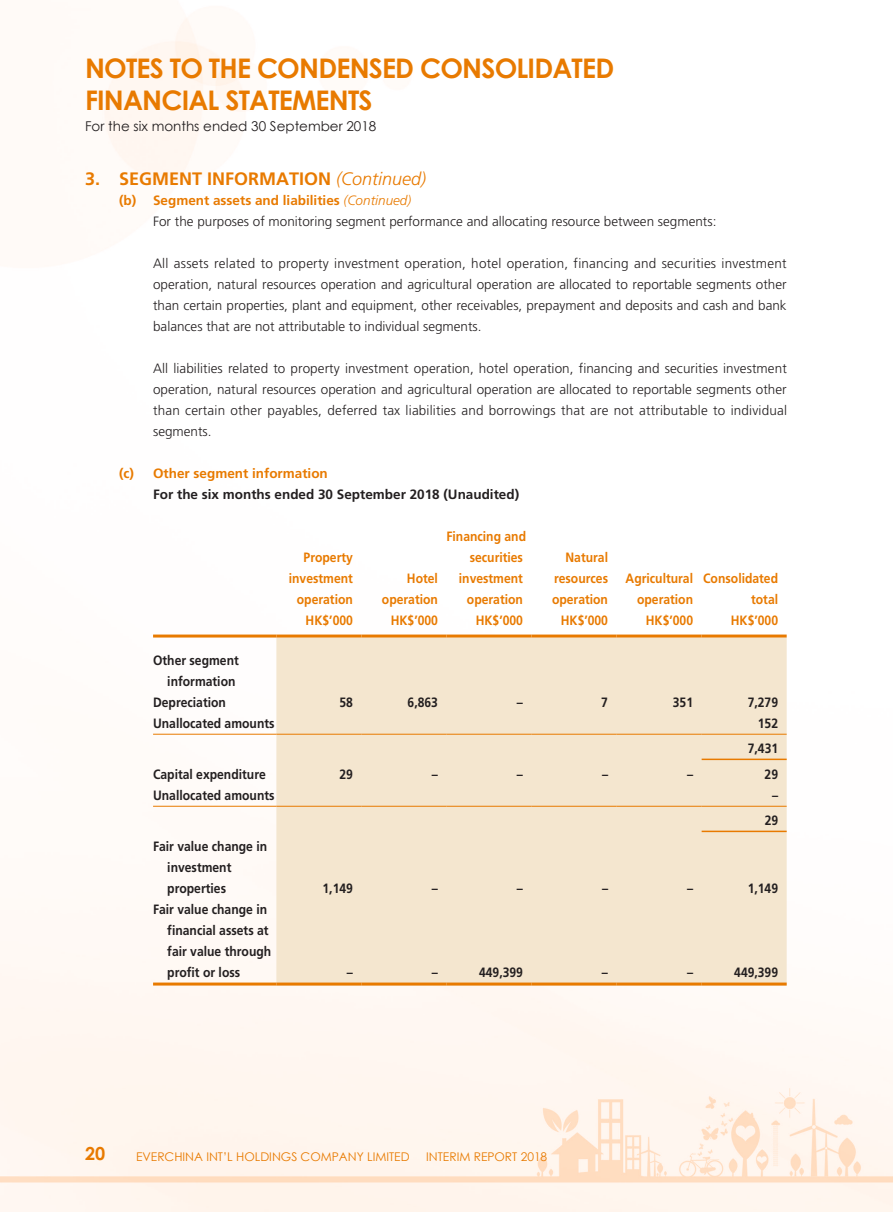
<style>
.page{position:relative;width:893px;height:1212px;background:#fff}
.page>*{position:absolute;margin:0;border:0;box-sizing:border-box;transform-origin:0 0}
.t1{font:700 27px/31.5px "Century Gothic";letter-spacing:-.03em;color:#e87a00}
.t2{font:700 18px "Frutiger LT Std";color:#e87a00}
.t3{font:700 18px "Century Gothic";color:#e87a00}
.t4{font:300 13.5px/21px "Frutiger LT Std";color:#231f20;text-align:justify}
.t5{font:700 13.5px/21px "Frutiger LT Std";color:#231f20;scale:.9 1}
.t6{font:700 13.5px/21px "Frutiger LT Std";color:#e87a00;text-align:right;scale:.9 1}
.t7{font:700 13.5px "Frutiger LT Std";color:#231f20}
.t8{font:13.5px "Century Gothic";color:#231f20}
.t9{font:700 13.5px "Frutiger LT Std";color:#e87a00}
.t10{font:12px "Century Gothic";color:#e87a00}
.s1{font-weight:300;font-style:italic}
.s2{font-weight:700;color:#e87a00}
.s3{font-style:italic;color:#e87a00}
</style>
<div class="page">
<img style="left:0;top:18px;width:893px;height:1194px">
<div style="left:276px;top:637px;width:511px;height:345px;background:#f4e6cf"></div>
<hr style="left:153px;top:634px;width:123px;height:3px;background:#e87a00">
<hr style="left:276px;top:634px;width:85px;height:3px;background:#e87a00">
<hr style="left:361px;top:634px;width:85px;height:3px;background:#e87a00">
<hr style="left:446px;top:634px;width:85px;height:3px;background:#e87a00">
<hr style="left:531px;top:634px;width:86px;height:3px;background:#e87a00">
<hr style="left:617px;top:634px;width:85px;height:3px;background:#e87a00">
<hr style="left:702px;top:634px;width:85px;height:3px;background:#e87a00">
<hr style="left:153px;top:734px;width:123px;height:1px;background:#e87a00">
<hr style="left:276px;top:734px;width:85px;height:1px;background:#e87a00">
<hr style="left:361px;top:734px;width:85px;height:1px;background:#e87a00">
<hr style="left:446px;top:734px;width:85px;height:1px;background:#e87a00">
<hr style="left:531px;top:734px;width:86px;height:1px;background:#e87a00">
<hr style="left:617px;top:734px;width:85px;height:1px;background:#e87a00">
<hr style="left:702px;top:734px;width:85px;height:1px;background:#e87a00">
<hr style="left:702px;top:758px;width:85px;height:2px;background:#e87a00">
<hr style="left:153px;top:806px;width:123px;height:1px;background:#e87a00">
<hr style="left:276px;top:806px;width:85px;height:1px;background:#e87a00">
<hr style="left:361px;top:806px;width:85px;height:1px;background:#e87a00">
<hr style="left:446px;top:806px;width:85px;height:1px;background:#e87a00">
<hr style="left:531px;top:806px;width:86px;height:1px;background:#e87a00">
<hr style="left:617px;top:806px;width:85px;height:1px;background:#e87a00">
<hr style="left:702px;top:806px;width:85px;height:1px;background:#e87a00">
<hr style="left:702px;top:831px;width:85px;height:1px;background:#e87a00">
<hr style="left:153px;top:982px;width:123px;height:3px;background:#e87a00">
<hr style="left:276px;top:982px;width:85px;height:3px;background:#e87a00">
<hr style="left:361px;top:982px;width:85px;height:3px;background:#e87a00">
<hr style="left:446px;top:982px;width:85px;height:3px;background:#e87a00">
<hr style="left:531px;top:982px;width:86px;height:3px;background:#e87a00">
<hr style="left:617px;top:982px;width:85px;height:3px;background:#e87a00">
<hr style="left:702px;top:982px;width:85px;height:3px;background:#e87a00">
<h1 class="t1" style="left:85px;top:52px;width:531px">NOTES TO THE CONDENSED CONSOLIDATED<br>FINANCIAL STATEMENTS</h1>
<p class="t8" style="left:85px;top:116px;width:293px">For the six months ended 30 September 2018</p>
<h2 class="t2" style="left:85px;top:168px;width:343px">3. SEGMENT INFORMATION <span class="s1">(Continued)</span></h2>
<p class="t4" style="left:153px;top:190px;width:565px;text-indent:-34px"><span class="s2">(b) Segment assets and liabilities</span> <span class="s3">(Continued)<br></span>For the purposes of monitoring segment performance and allocating resource between segments:</p>
<p class="t4" style="left:153px;top:253px;width:635px">All assets related to property investment operation, hotel operation, financing and securities investment operation, natural resources operation and agricultural operation are allocated to reportable segments other than certain properties, plant and equipment, other receivables, prepayment and deposits and cash and bank balances that are not attributable to individual segments.</p>
<p class="t4" style="left:153px;top:358px;width:635px">All liabilities related to property investment operation, hotel operation, financing and securities investment operation, natural resources operation and agricultural operation are allocated to reportable segments other than certain other payables, deferred tax liabilities and borrowings that are not attributable to individual segments.</p>
<p class="t9" style="left:119px;top:465px;width:210px">(c) Other segment information</p>
<p class="t7" style="left:153px;top:486px;width:368px">For the six months ended 30 September 2018 (Unaudited)</p>
<p class="t6" style="left:289px;top:546px;width:73px">Property investment operation</p>
<p class="t6" style="left:382px;top:567px;width:64px">Hotel operation</p>
<p class="t6" style="left:446px;top:525px;width:90px">Financing and securities investment operation</p>
<p class="t6" style="left:552px;top:546px;width:64px;text-align:justify;text-indent:13px">Natural resources operation</p>
<p class="t6" style="left:626px;top:567px;width:77px">Agricultural operation</p>
<p class="t6" style="left:703px;top:567px;width:85px">Consolidated total</p>
<p class="t6" style="left:306px;top:609px;width:54px">HK$’000</p>
<p class="t6" style="left:391px;top:609px;width:54px">HK$’000</p>
<p class="t6" style="left:476px;top:609px;width:54px">HK$’000</p>
<p class="t6" style="left:561px;top:609px;width:54px">HK$’000</p>
<p class="t6" style="left:646px;top:609px;width:54px">HK$’000</p>
<p class="t6" style="left:731px;top:609px;width:54px">HK$’000</p>
<p class="t5" style="left:153px;top:650px;width:97px">Other segment</p>
<p class="t5" style="left:167px;top:671px;width:77px">information</p>
<p class="t5" style="left:153px;top:692px;width:83px">Depreciation</p>
<p class="t5" style="left:339px;top:692px;width:17px">58</p>
<p class="t5" style="left:408px;top:692px;width:35px">6,863</p>
<p class="t5" style="left:517px;top:692px;width:8px">–</p>
<p class="t5" style="left:601px;top:692px;width:9px">7</p>
<p class="t5" style="left:673px;top:692px;width:24px">351</p>
<p class="t5" style="left:748px;top:692px;width:35px">7,279</p>
<p class="t5" style="left:153px;top:713px;width:137px">Unallocated amounts</p>
<p class="t5" style="left:748px;top:710px;width:35px;line-height:25.5px;text-align:right">152<br>7,431</p>
<p class="t5" style="left:153px;top:764px;width:127px">Capital expenditure</p>
<p class="t5" style="left:339px;top:764px;width:17px">29</p>
<p class="t5" style="left:432px;top:764px;width:8px">–</p>
<p class="t5" style="left:517px;top:764px;width:8px">–</p>
<p class="t5" style="left:602px;top:764px;width:8px">–</p>
<p class="t5" style="left:687px;top:764px;width:8px">–</p>
<p class="t5" style="left:765px;top:764px;width:17px">29</p>
<p class="t5" style="left:153px;top:785px;width:137px">Unallocated amounts</p>
<p class="t5" style="left:765px;top:782px;width:17px;line-height:25.5px;text-align:center">–<br>29</p>
<p class="t5" style="left:167px;top:836px;width:112px;text-indent:-14px">Fair value change in investment properties</p>
<p class="t5" style="left:167px;top:899px;width:117px;text-indent:-14px">Fair value change in financial assets at fair value through profit or loss</p>
<p class="t5" style="left:323px;top:878px;width:35px">1,149</p>
<p class="t5" style="left:432px;top:878px;width:8px">–</p>
<p class="t5" style="left:517px;top:878px;width:8px">–</p>
<p class="t5" style="left:602px;top:878px;width:8px">–</p>
<p class="t5" style="left:687px;top:878px;width:8px">–</p>
<p class="t5" style="left:748px;top:878px;width:35px">1,149</p>
<p class="t5" style="left:347px;top:962px;width:8px">–</p>
<p class="t5" style="left:432px;top:962px;width:8px">–</p>
<p class="t5" style="left:479px;top:962px;width:50px">449,399</p>
<p class="t5" style="left:602px;top:962px;width:8px">–</p>
<p class="t5" style="left:687px;top:962px;width:8px">–</p>
<p class="t5" style="left:734px;top:962px;width:50px">449,399</p>
<h2 class="t3" style="left:85px;top:1140px;width:22px">20</h2>
<p class="t10" style="left:136px;top:1148px;width:275px">EVERCHINA INT’L HOLDINGS COMPANY LIMITED</p>
<p class="t10" style="left:426px;top:1148px;width:123px">INTERIM REPORT 2018</p>
</div>
